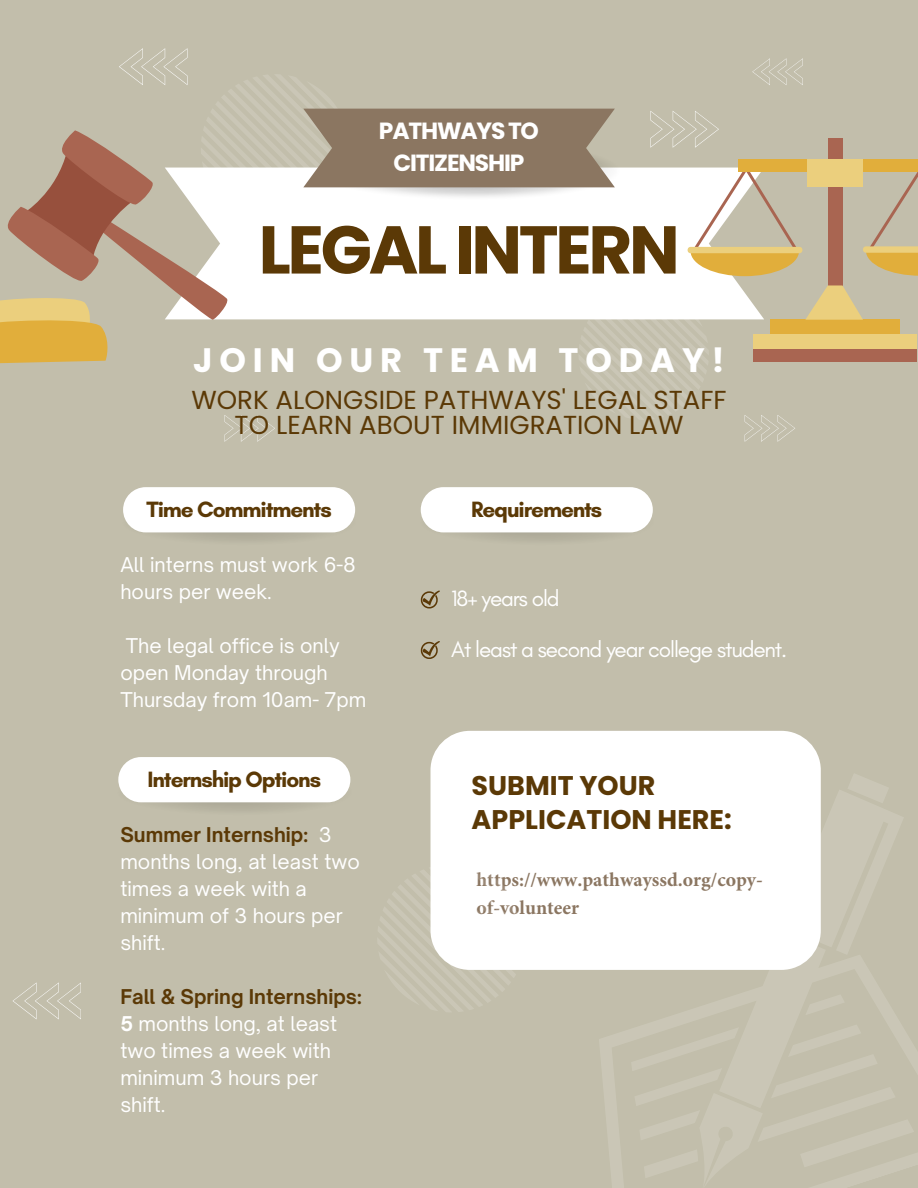
<style>
.page{position:relative;width:918px;height:1188px;background:#c2beab}
.page>*{position:absolute;margin:0;border:0;box-sizing:border-box;transform-origin:0 0}
.t1{font:700 67.5px "Poppins";letter-spacing:-.05em;color:#5b3906}
.t2{font:700 33.9px "Poppins";letter-spacing:.2em;color:#fff}
.t3{font:700 27px/33.8px "Poppins";color:#5b3906}
.t4{font:25.95px/24.8px "Poppins";color:#5b3906;text-align:center}
.t5{font:700 23.4px/32.7px "Poppins";letter-spacing:-.05em;color:#fff;text-align:center}
.t6{font:700 22.65px "Glacial Indifference";letter-spacing:-.05em;color:#5b3906}
.t7{font:22.65px "Glacial Indifference";letter-spacing:-.05em;color:#fff}
.t8{font:700 19.8px/27.5px "Minion Pro";color:#8b7661}
.t9{font:19.5px/27px "Open Sauce One";color:#fff}
.s1{font-weight:700;color:#5b3906}
.s2{font-weight:700}
</style>
<div class="page">
<svg style="left:599px;top:971px;width:319px;height:217px"></svg>
<svg style="left:803px;top:994px;width:42px;height:21px"></svg>
<svg style="left:629px;top:1024px;width:285px;height:164px"></svg>
<svg style="left:770px;top:774px;width:133px;height:197px"></svg>
<div style="left:431px;top:731px;width:390px;height:239px;background:#fff;border-radius:39px"></div>
<img style="left:420px;top:500px;width:233px;height:41px">
<div style="left:421px;top:487px;width:232px;height:45px;background:#fff;border-radius:23px"></div>
<svg style="left:421px;top:591px;width:19px;height:18px"></svg>
<svg style="left:421px;top:641px;width:19px;height:18px"></svg>
<svg style="left:13px;top:982px;width:68px;height:37px"></svg>
<svg style="left:0;top:48px;width:918px;height:394px"></svg>
<img style="left:123px;top:503px;width:233px;height:38px">
<div style="left:123px;top:487px;width:232px;height:45px;background:#fff;border-radius:23px"></div>
<img style="left:123px;top:770px;width:228px;height:41px">
<div style="left:118px;top:757px;width:232px;height:45px;background:#fff;border-radius:23px"></div>
<svg style="left:378px;top:864px;width:137px;height:148px"></svg>
<p class="t5" style="left:379px;top:114px;width:162px">PATHWAYS TO<br>CITIZENSHIP</p>
<p class="t1" style="left:259px;top:203px;width:423px">LEGAL INTERN</p>
<p class="t2" style="left:193px;top:337px;width:533px">JOIN OUR TEAM TODAY!</p>
<p class="t4" style="left:191px;top:387px;width:537px">WORK ALONGSIDE PATHWAYS' LEGAL STAFF<br>TO LEARN ABOUT IMMIGRATION LAW</p>
<p class="t6" style="left:146px;top:495px;width:187px">Time Commitments</p>
<p class="t9" style="left:120px;top:551px;width:237px">All interns must work 6-8 hours per week.</p>
<p class="t9" style="left:120px;top:632px;width:248px">The legal office is only open Monday through<br>Thursday from 10am- 7pm</p>
<p class="t6" style="left:148px;top:765px;width:175px">Internship Options</p>
<p class="t9" style="left:120px;top:821px;width:241px"><span class="s1">Summer Internship:</span> 3 months long, at least two times a week with a minimum of 3 hours per shift.</p>
<p class="t9" style="left:120px;top:983px;width:243px"><span class="s1">Fall &amp; Spring Internships:<br></span><span class="s2">5</span> months long, at least two times a week with minimum 3 hours per shift.</p>
<p class="t6" style="left:471px;top:495px;width:133px">Requirements</p>
<p class="t7" style="left:451px;top:585px;width:110px">18+ years old</p>
<p class="t7" style="left:451px;top:636px;width:338px">At least a second year college student.</p>
<p class="t3" style="left:472px;top:769px;width:262px">SUBMIT YOUR<br>APPLICATION HERE:</p>
<p class="t8" style="left:476px;top:866px;width:288px">https://www.pathwayssd.org/copy&shy;of-volunteer</p>
</div>
